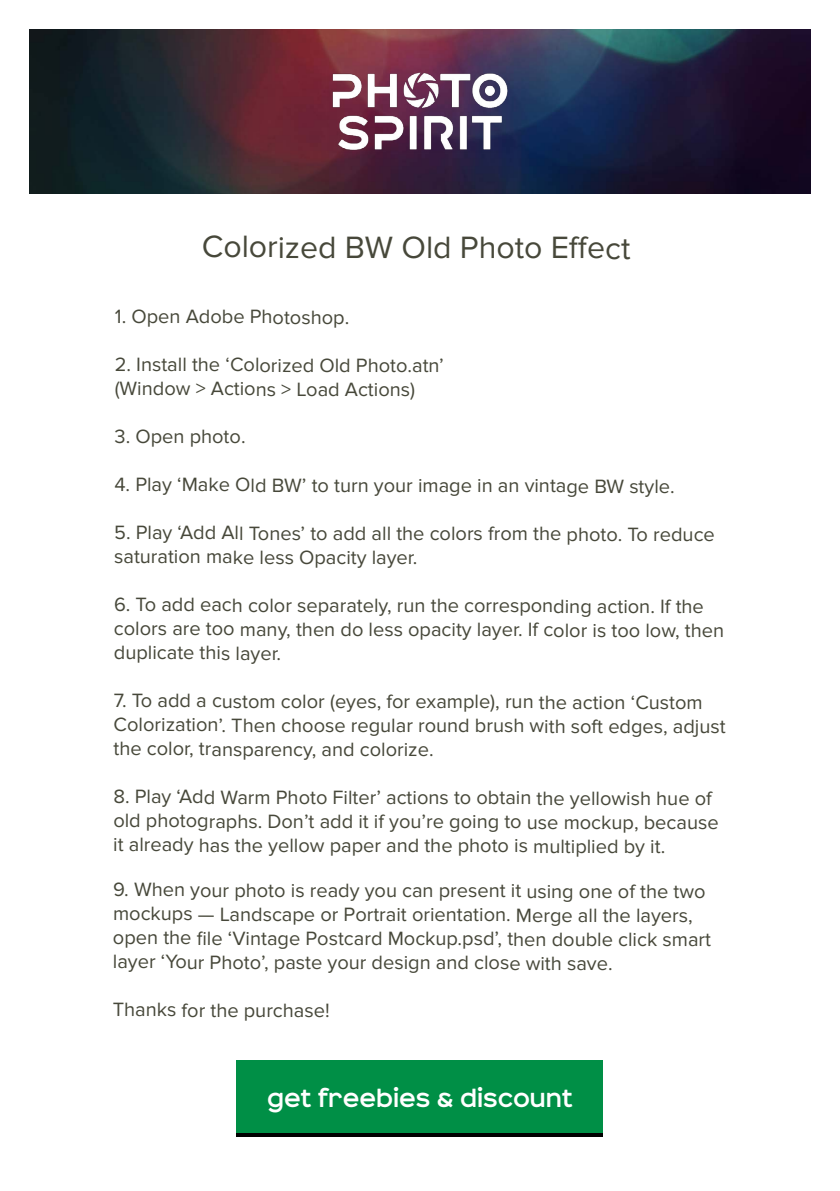
<style>
.page{position:relative;width:840px;height:1191px;background:#fff}
.page>*{position:absolute;margin:0;border:0;box-sizing:border-box;transform-origin:0 0}
.t1{font:32px "Proxima Nova";letter-spacing:-.005em;color:#47483a}
.t2{font:700 26px "Affect";color:#fff}
.t3{font:20px/24px "Proxima Nova";letter-spacing:-.005em;color:#47483a}
</style>
<div class="page">
<img style="left:29px;top:29px;width:781px;height:164px">
<img style="left:327px;top:70px;width:185px;height:82px">
<div style="left:237px;top:1060px;width:365px;height:73px;background:#008f46"></div>
<hr style="left:237px;top:1133px;width:365px;height:4px;background:#000">
<h1 class="t1" style="left:201px;top:229px;width:430px">Colorized BW Old Photo Effect</h1>
<p class="t3" style="left:115px;top:305px;width:236px">1. Open Adobe Photoshop.</p>
<p class="t3" style="left:115px;top:353px;width:330px">2. Install the ‘Colorized Old Photo.atn’ (Window &gt; Actions &gt; Load Actions)</p>
<p class="t3" style="left:114px;top:425px;width:132px">3. Open photo.</p>
<p class="t3" style="left:114px;top:473px;width:561px">4. Play ‘Make Old BW’ to turn your image in an vintage BW style.</p>
<p class="t3" style="left:114px;top:522px;width:602px">5. Play ‘Add All Tones’ to add all the colors from the photo. To reduce saturation make less Opacity layer.</p>
<p class="t3" style="left:114px;top:594px;width:611px">6. To add each color separately, run the corresponding action. If the colors are too many, then do less opacity layer. If color is too low, then duplicate this layer.</p>
<p class="t3" style="left:113px;top:690px;width:613px">7. To add a custom color (eyes, for example), run the action ‘Custom<br>Colorization’. Then choose regular round brush with soft edges, adjust the color, transparency, and colorize.</p>
<p class="t3" style="left:113px;top:785px;width:606px">8. Play ‘Add Warm Photo Filter’ actions to obtain the yellowish hue of old photographs. Don’t add it if you’re going to use mockup, because it already has the yellow paper and the photo is multiplied by it.</p>
<p class="t3" style="left:113px;top:878px;width:599px">9. When your photo is ready you can present it using one of the two mockups — Landscape or Portrait orientation. Merge all the layers, open the file ‘Vintage Postcard Mockup.psd’, then double click smart layer ‘Your Photo’, paste your design and close with save.</p>
<p class="t3" style="left:113px;top:998px;width:218px">Thanks for the purchase!</p>
<h2 class="t2" style="left:267px;top:1081px;width:307px">get freebies &amp; discount</h2>
</div>
